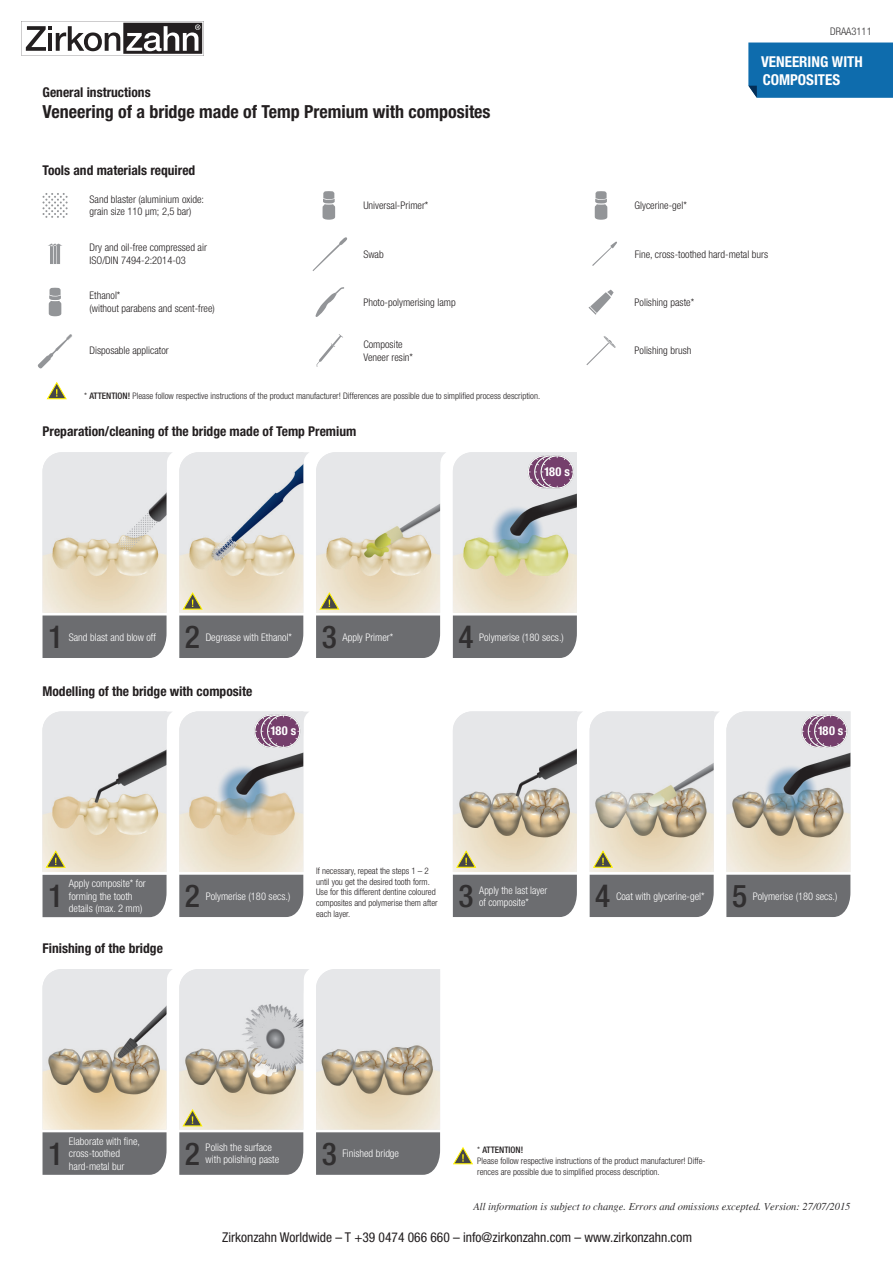
<style>
.page{position:relative;width:893px;height:1263px;background:#fff}
.page>*{position:absolute;margin:0;border:0;box-sizing:border-box;transform-origin:0 0}
.t1{font:500 condensed 31.5px "Helvetica Neue LT Std";color:#312f30}
.t2{font:700 condensed 18px "Helvetica Neue LT Std";color:#231f20}
.t3{font:700 condensed 15px/18px "Helvetica Neue LT Std";color:#fff}
.t4{font:700 condensed 13.5px "Helvetica Neue LT Std";color:#231f20}
.t5{font:condensed 13.5px "Helvetica Neue LT Std";color:#231f20}
.t6{font:700 condensed 12.3px "Helvetica Neue LT Std";letter-spacing:-.02em;color:#fff}
.t7{font:300 condensed 10.5px/12.3px "Helvetica Neue LT Std";color:#fff}
.t8{font:300 condensed 10.5px/12.6px "Helvetica Neue LT Std";color:#231f20}
.t9{font:italic 10.5px "Times";color:#312f30}
.t10{font:300 condensed 10.5px "Helvetica Neue LT Std";color:#312f30}
.t11{font:300 condensed 9px/10.8px "Helvetica Neue LT Std";color:#231f20}
.s1{font-weight:500}
</style>
<div class="page">
<svg style="left:21px;top:21px;width:183px;height:34px"></svg>
<svg style="left:43px;top:452px;width:129px;height:206px;background:#cdcac3"></svg>
<svg style="left:316px;top:969px;width:124px;height:206px;background:#c6c2ba"></svg>
<svg style="left:316px;top:452px;width:130px;height:206px;background:#cdcac1"></svg>
<svg style="left:179px;top:452px;width:130px;height:206px;background:#c8c5c0"></svg>
<svg style="left:42px;top:711px;width:130px;height:206px;background:#cac6be"></svg>
<svg style="left:179px;top:969px;width:130px;height:206px;background:#c6c2bb"></svg>
<svg style="left:590px;top:711px;width:129px;height:206px;background:#c8c4bd"></svg>
<svg style="left:453px;top:711px;width:130px;height:206px;background:#c4c0b8"></svg>
<svg style="left:453px;top:1147px;width:20px;height:18px"></svg>
<svg style="left:46px;top:382px;width:21px;height:18px"></svg>
<svg style="left:453px;top:452px;width:124px;height:206px;background:#bdbbb1"></svg>
<svg style="left:726px;top:711px;width:124px;height:206px;background:#b8b3af"></svg>
<svg style="left:179px;top:711px;width:130px;height:206px;background:#c1bcb7"></svg>
<svg style="left:43px;top:193px;width:25px;height:25px"></svg>
<svg style="left:49px;top:288px;width:13px;height:28px"></svg>
<svg style="left:322px;top:191px;width:13px;height:29px"></svg>
<svg style="left:595px;top:191px;width:12px;height:29px"></svg>
<svg style="left:588px;top:290px;width:26px;height:25px"></svg>
<svg style="left:586px;top:336px;width:30px;height:29px"></svg>
<svg style="left:315px;top:287px;width:29px;height:30px"></svg>
<svg style="left:317px;top:334px;width:26px;height:33px"></svg>
<svg style="left:313px;top:237px;width:35px;height:34px"></svg>
<svg style="left:37px;top:334px;width:35px;height:35px"></svg>
<svg style="left:592px;top:241px;width:25px;height:25px"></svg>
<svg style="left:43px;top:969px;width:129px;height:206px;background:#c6c1b7"></svg>
<svg style="left:48px;top:243px;width:14px;height:21px"></svg>
<div style="left:748px;top:43px;width:145px;height:55px;background:#0e6cad"></div>
<h3 class="t4" style="left:43px;top:84px;width:110px">General instructions</h3>
<h2 class="t2" style="left:43px;top:101px;width:450px">Veneering of a bridge made of Temp Premium with composites</h2>
<h3 class="t4" style="left:43px;top:162px;width:154px">Tools and materials required</h3>
<p class="t8" style="left:90px;top:193px;width:116px">Sand blaster (aluminium oxide: grain size 110 μm; 2,5 bar)</p>
<p class="t8" style="left:635px;top:199px;width:54px">Glycerine-gel*</p>
<p class="t8" style="left:363px;top:199px;width:67px">Universal-Primer*</p>
<p class="t10" style="left:830px;top:25px;width:43px">DRAA3111</p>
<h3 class="t3" style="left:761px;top:53px;width:103px">VENEERING WITH<br>COMPOSITES</h3>
<p class="t8" style="left:90px;top:241px;width:119px">Dry and oil-free compressed air<br>ISO/DIN 7494-2:2014-03</p>
<p class="t8" style="left:363px;top:248px;width:22px">Swab</p>
<p class="t8" style="left:635px;top:247px;width:135px">Fine, cross-toothed hard-metal burs</p>
<p class="t8" style="left:90px;top:289px;width:127px">Ethanol*<br>(without parabens and scent-free)</p>
<p class="t8" style="left:90px;top:344px;width:81px">Disposable applicator</p>
<p class="t8" style="left:635px;top:344px;width:58px">Polishing brush</p>
<p class="t8" style="left:363px;top:296px;width:94px">Photo-polymerising lamp</p>
<p class="t8" style="left:635px;top:296px;width:61px">Polishing paste*</p>
<p class="t8" style="left:363px;top:338px;width:51px">Composite<br>Veneer resin*</p>
<p class="t11" style="left:84px;top:391px;width:458px">* <span class="s1">ATTENTION!</span> Please follow respective instructions of the product manufacturer! Differences are possible due to simplified process description.</p>
<h3 class="t4" style="left:43px;top:423px;width:315px">Preparation/cleaning of the bridge made of Temp Premium</h3>
<h3 class="t6" style="left:544px;top:464px;width:27px">180 s</h3>
<h1 class="t1" style="left:48px;top:618px;width:17px">1</h1>
<h1 class="t1" style="left:185px;top:618px;width:17px">2</h1>
<h1 class="t1" style="left:322px;top:618px;width:17px">3</h1>
<h1 class="t1" style="left:458px;top:618px;width:17px">4</h1>
<p class="t7" style="left:69px;top:630px;width:89px">Sand blast and blow off</p>
<p class="t7" style="left:206px;top:630px;width:88px">Degrease with Ethanol*</p>
<p class="t7" style="left:342px;top:630px;width:52px">Apply Primer*</p>
<p class="t7" style="left:479px;top:630px;width:86px">Polymerise (180 secs.)</p>
<h3 class="t4" style="left:43px;top:683px;width:211px">Modelling of the bridge with composite</h3>
<h3 class="t6" style="left:271px;top:723px;width:27px">180 s</h3>
<h3 class="t6" style="left:818px;top:723px;width:27px">180 s</h3>
<p class="t11" style="left:316px;top:865px;width:123px">If necessary, repeat the steps 1 – 2 until you get the desired tooth form.<br>Use for this different dentine coloured composites and polymerise them after each layer.</p>
<p class="t7" style="left:69px;top:877px;width:78px">Apply composite* for forming the tooth details (max. 2 mm)</p>
<h1 class="t1" style="left:48px;top:877px;width:17px">1</h1>
<h1 class="t1" style="left:185px;top:877px;width:17px">2</h1>
<h1 class="t1" style="left:458px;top:877px;width:17px">3</h1>
<h1 class="t1" style="left:595px;top:877px;width:17px">4</h1>
<h1 class="t1" style="left:732px;top:877px;width:17px">5</h1>
<p class="t7" style="left:479px;top:883px;width:70px">Apply the last layer of composite*</p>
<p class="t7" style="left:206px;top:890px;width:86px">Polymerise (180 secs.)</p>
<p class="t7" style="left:616px;top:890px;width:90px">Coat with glycerine-gel*</p>
<p class="t7" style="left:753px;top:890px;width:86px">Polymerise (180 secs.)</p>
<h3 class="t4" style="left:43px;top:940px;width:122px">Finishing of the bridge</h3>
<h1 class="t1" style="left:48px;top:1135px;width:17px">1</h1>
<p class="t7" style="left:69px;top:1135px;width:73px">Elaborate with fine, cross-toothed hard-metal bur</p>
<h1 class="t1" style="left:185px;top:1135px;width:17px">2</h1>
<h1 class="t1" style="left:322px;top:1135px;width:17px">3</h1>
<p class="t7" style="left:206px;top:1141px;width:75px">Polish the surface with polishing paste</p>
<p class="t7" style="left:342px;top:1147px;width:58px">Finished bridge</p>
<p class="t11" style="left:477px;top:1144px;width:230px">* <span class="s1">ATTENTION!<br></span>Please follow respective instructions of the product manufacturer! Diffe&shy;rences are possible due to simplified process description.</p>
<p class="t9" style="left:473px;top:1200px;width:379px">All information is subject to change. Errors and omissions excepted. Version: 27/07/2015</p>
<h3 class="t5" style="left:222px;top:1229px;width:471px">Zirkonzahn Worldwide – T +39 0474 066 660 – info@zirkonzahn.com – www.zirkonzahn.com</h3>
</div>
